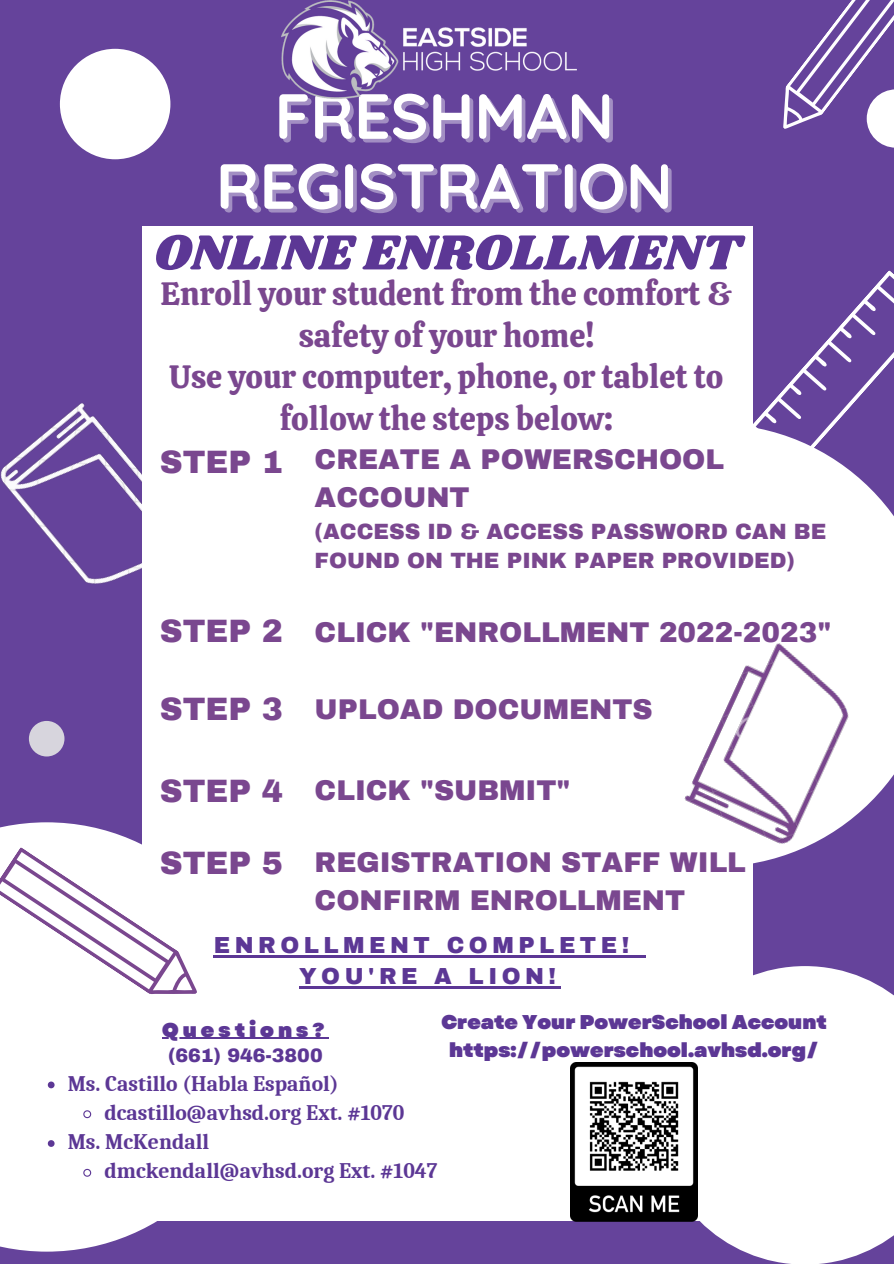
<style>
.page{position:relative;width:894px;height:1264px;background:#fff}
.page>*{position:absolute;margin:0;border:0;box-sizing:border-box;transform-origin:0 0}
.t1{font:700 63.6px/70.1px "Quicksand";color:#fff;text-align:center}
.t2{font:51px "Shrikhand";color:#5c3795}
.t3{font:32.1px/41.7px "Calistoga";color:#7a478f;text-align:center}
.t4{font:900 31.65px "Archivo";color:#7a478f}
.t5{font:900 27.9px/38.2px "Archivo";color:#7a478f}
.t6{font:900 22.65px "Archivo";letter-spacing:.2em;color:#5c3795}
.t7{font:700 21.6px "Caladea";color:#5c3795}
.t8{font:900 21.6px/29.2px "Archivo";color:#7a478f}
.t9{font:900 20.1px "Garet";letter-spacing:.2em;color:#5c3795}
.t10{font:900 19.95px "Garet";color:#5c3795}
.t11{font:900 19.05px "Archivo";color:#5c3795}
</style>
<div class="page">
<div style="left:0;top:0;width:893px;height:1263px;background:#65439b"></div>
<div style="left:752px;top:537px;width:141px;height:44px;background:#fff"></div>
<div style="left:60px;top:49px;width:110px;height:110px;background:#fff;border-radius:50%"></div>
<svg style="left:0;top:822px;width:261px;height:429px;background:#ebe7f2"></svg>
<div style="left:29px;top:721px;width:35px;height:35px;background:#d7d5dd;border-radius:50%"></div>
<svg style="left:655px;top:966px;width:238px;height:297px;background:#eeebf4"></svg>
<svg style="left:752px;top:270px;width:141px;height:267px"></svg>
<svg style="left:783px;top:0;width:110px;height:148px"></svg>
<img style="left:282px;top:0;width:294px;height:99px">
<img style="left:0;top:403px;width:142px;height:181px">
<div style="left:142px;top:226px;width:610px;height:994px;background:#fff"></div>
<svg style="left:0;top:846px;width:197px;height:169px"></svg>
<img style="left:684px;top:581px;width:209px;height:315px">
<hr style="left:214px;top:954px;width:419px;height:3px;background:#5c3795">
<svg style="left:633px;top:955px;width:13px;height:2px"></svg>
<hr style="left:299px;top:986px;width:261px;height:2px;background:#5c3795">
<img style="left:570px;top:1062px;width:127px;height:159px">
<svg style="left:48px;top:1081px;width:7px;height:7px"></svg>
<svg style="left:82px;top:1109px;width:10px;height:9px"></svg>
<svg style="left:48px;top:1140px;width:7px;height:6px"></svg>
<svg style="left:82px;top:1167px;width:10px;height:10px"></svg>
<hr style="left:162px;top:1037px;width:166px;height:1px;background:#5c3795">
<p class="t1" style="left:216px;top:80px;width:458px">FRESHMAN<br>REGISTRATION</p>
<p class="t2" style="left:154px;top:217px;width:587px">ONLINE ENROLLMENT</p>
<p class="t3" style="left:160px;top:273px;width:573px">Enroll your student from the comfort &amp; safety of your home!</p>
<p class="t3" style="left:169px;top:356px;width:555px">Use your computer, phone, or tablet to</p>
<p class="t3" style="left:280px;top:398px;width:335px">follow the steps below:</p>
<p class="t4" style="left:160px;top:445px;width:125px">STEP 1</p>
<p class="t5" style="left:314px;top:440px;width:411px">CREATE A POWERSCHOOL<br>ACCOUNT</p>
<p class="t8" style="left:314px;top:517px;width:513px">(ACCESS ID &amp; ACCESS PASSWORD CAN BE<br>FOUND ON THE PINK PAPER PROVIDED)</p>
<p class="t4" style="left:160px;top:614px;width:125px">STEP 2</p>
<p class="t5" style="left:314px;top:614px;width:518px">CLICK "ENROLLMENT 2022-2023"</p>
<p class="t4" style="left:160px;top:692px;width:125px">STEP 3</p>
<p class="t5" style="left:314px;top:690px;width:339px">UPLOAD DOCUMENTS</p>
<p class="t4" style="left:160px;top:774px;width:125px">STEP 4</p>
<p class="t5" style="left:314px;top:771px;width:257px">CLICK "SUBMIT"</p>
<p class="t4" style="left:160px;top:846px;width:125px">STEP 5</p>
<p class="t5" style="left:314px;top:843px;width:432px">REGISTRATION STAFF WILL<br>CONFIRM ENROLLMENT</p>
<p class="t6" style="left:214px;top:932px;width:417px">ENROLLMENT COMPLETE!</p>
<p class="t6" style="left:299px;top:964px;width:258px">YOU'RE A LION!</p>
<p class="t9" style="left:162px;top:1014px;width:164px">Questions?</p>
<p class="t11" style="left:168px;top:1045px;width:156px">(661) 946-3800</p>
<p class="t10" style="left:441px;top:1007px;width:387px">Create Your PowerSchool Account</p>
<p class="t10" style="left:449px;top:1035px;width:371px">https://powerschool.avhsd.org/</p>
<p class="t7" style="left:68px;top:1071px;width:272px">Ms. Castillo (Habla Español)</p>
<p class="t7" style="left:104px;top:1100px;width:301px">dcastillo@avhsd.org Ext. #1070</p>
<p class="t7" style="left:68px;top:1129px;width:143px">Ms. McKendall</p>
<p class="t7" style="left:104px;top:1158px;width:334px">dmckendall@avhsd.org Ext. #1047</p>
</div>
